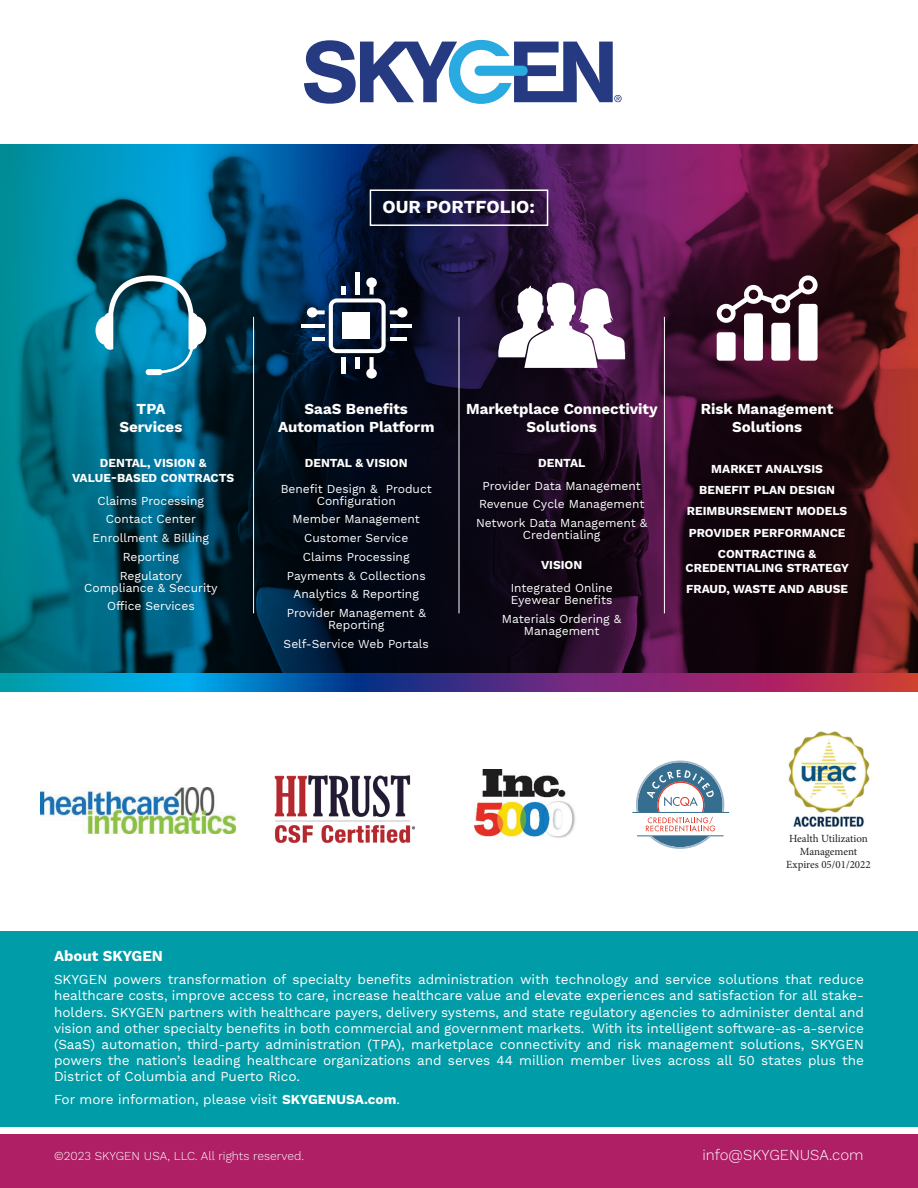
<style>
.page{position:relative;width:918px;height:1188px;background:#fff}
.page>*{position:absolute;margin:0;border:0;box-sizing:border-box;transform-origin:0 0}
.t1{font:700 18px "Work Sans";color:#fff}
.t2{font:700 15px/18px "Work Sans";color:#fff;text-align:center}
.t3{font:300 15px "Work Sans";color:#fff}
.t4{font:13.5px/16.2px "Work Sans";color:#fff;text-align:justify}
.t5{font:12px/12px "Work Sans";color:#fff;text-align:center}
.t6{font:700 12px/14.4px "Work Sans";color:#fff;text-align:center}
.t7{font:300 12px "Work Sans";color:#fff}
.t8{font:10.95px "Minion Pro";color:#231f20}
.s1{font-weight:700}
</style>
<div class="page">
<svg style="left:0;top:145px;width:918px;height:546px;background:#1f2a43"></svg>
<div style="left:370px;top:189px;width:178px;height:37px;border:2px solid #fff"></div>
<svg style="left:498px;top:283px;width:127px;height:85px"></svg>
<svg style="left:96px;top:275px;width:110px;height:100px;background:#2b88a6"></svg>
<hr style="left:356px;top:272px;width:4px;height:23px;background:#fff">
<hr style="left:390px;top:324px;width:22px;height:4px;background:#fff">
<hr style="left:301px;top:324px;width:24px;height:4px;background:#fff">
<svg style="left:307px;top:277px;width:101px;height:102px"></svg>
<div style="left:342px;top:312px;width:28px;height:27px;background:#fff"></div>
<svg style="left:717px;top:275px;width:101px;height:48px"></svg>
<div style="left:799px;top:304px;width:19px;height:57px;background:#fff;border-radius:3px"></div>
<div style="left:771px;top:323px;width:19px;height:38px;background:#fff;border-radius:3px"></div>
<div style="left:744px;top:313px;width:19px;height:48px;background:#fff;border-radius:3px"></div>
<div style="left:717px;top:332px;width:19px;height:29px;background:#fff;border-radius:3px"></div>
<hr style="left:253px;top:317px;width:1px;height:296px;background:#fff">
<hr style="left:459px;top:317px;width:1px;height:296px;background:#fff">
<hr style="left:664px;top:317px;width:1px;height:296px;background:#fff">
<svg style="left:304px;top:40px;width:318px;height:64px"></svg>
<div style="left:0;top:931px;width:918px;height:195px;background:#009ca7"></div>
<div style="left:0;top:1134px;width:918px;height:54px;background:#ae1f65"></div>
<img style="left:788px;top:731px;width:82px;height:96px">
<img style="left:475px;top:769px;width:101px;height:69px">
<img style="left:40px;top:788px;width:195px;height:46px">
<svg style="left:632px;top:761px;width:97px;height:88px"></svg>
<img style="left:274px;top:775px;width:141px;height:68px">
<p class="t1" style="left:382px;top:196px;width:154px">OUR PORTFOLIO:</p>
<p class="t2" style="left:119px;top:401px;width:64px">TPA<br>Services</p>
<p class="t6" style="left:72px;top:456px;width:163px">DENTAL, VISION &amp;<br>VALUE-BASED CONTRACTS</p>
<p class="t5" style="left:98px;top:495px;width:108px">Claims Processing</p>
<p class="t5" style="left:106px;top:514px;width:92px">Contact Center</p>
<p class="t5" style="left:93px;top:533px;width:118px">Enrollment &amp; Billing</p>
<p class="t5" style="left:123px;top:551px;width:58px">Reporting</p>
<p class="t5" style="left:84px;top:570px;width:135px">Regulatory<br>Compliance &amp; Security</p>
<p class="t5" style="left:107px;top:601px;width:89px">Office Services</p>
<p class="t2" style="left:278px;top:401px;width:158px">SaaS Benefits<br>Automation Platform</p>
<p class="t6" style="left:305px;top:456px;width:104px">DENTAL &amp; VISION</p>
<p class="t5" style="left:281px;top:483px;width:153px">Benefit Design &amp; Product<br>Configuration</p>
<p class="t5" style="left:293px;top:514px;width:129px">Member Management</p>
<p class="t5" style="left:304px;top:533px;width:106px">Customer Service</p>
<p class="t5" style="left:303px;top:551px;width:108px">Claims Processing</p>
<p class="t5" style="left:287px;top:570px;width:140px">Payments &amp; Collections</p>
<p class="t5" style="left:294px;top:589px;width:127px">Analytics &amp; Reporting</p>
<p class="t5" style="left:287px;top:608px;width:141px">Provider Management &amp;<br>Reporting</p>
<p class="t5" style="left:284px;top:638px;width:147px">Self-Service Web Portals</p>
<p class="t2" style="left:466px;top:401px;width:193px">Marketplace Connectivity<br>Solutions</p>
<p class="t6" style="left:538px;top:456px;width:49px">DENTAL</p>
<p class="t5" style="left:483px;top:480px;width:160px">Provider Data Management</p>
<p class="t5" style="left:479px;top:499px;width:167px">Revenue Cycle Management</p>
<p class="t5" style="left:476px;top:518px;width:173px">Network Data Management &amp;<br>Credentialing</p>
<p class="t6" style="left:541px;top:559px;width:43px">VISION</p>
<p class="t5" style="left:511px;top:582px;width:103px;text-align:left">Integrated Online<br>Eyewear Benefits</p>
<p class="t5" style="left:502px;top:613px;width:121px">Materials Ordering &amp;<br>Management</p>
<p class="t2" style="left:701px;top:401px;width:134px">Risk Management<br>Solutions</p>
<p class="t6" style="left:711px;top:462px;width:113px">MARKET ANALYSIS</p>
<p class="t6" style="left:699px;top:484px;width:137px">BENEFIT PLAN DESIGN</p>
<p class="t6" style="left:687px;top:505px;width:162px">REIMBURSEMENT MODELS</p>
<p class="t6" style="left:689px;top:526px;width:158px">PROVIDER PERFORMANCE</p>
<p class="t6" style="left:686px;top:547px;width:165px">CONTRACTING &amp;<br>CREDENTIALING STRATEGY</p>
<p class="t6" style="left:686px;top:583px;width:163px">FRAUD, WASTE AND ABUSE</p>
<p class="t8" style="left:789px;top:831px;width:80px">Health Utilization</p>
<p class="t8" style="left:800px;top:844px;width:59px">Management</p>
<p class="t8" style="left:786px;top:857px;width:86px">Expires 05/01/2022</p>
<p class="t2" style="left:54px;top:948px;width:111px">About SKYGEN</p>
<p class="t4" style="left:54px;top:972px;width:812px">SKYGEN powers transformation of specialty benefits administration with technology and service solutions that reduce healthcare costs, improve access to care, increase healthcare value and elevate experiences and satisfaction for all stake&shy;holders. SKYGEN partners with healthcare payers, delivery systems, and state regulatory agencies to administer dental and vision and other specialty benefits in both commercial and government markets. With its intelligent software-as-a-service (SaaS) automation, third-party administration (TPA), marketplace connectivity and risk management solutions, SKYGEN powers the nation’s leading healthcare organizations and serves 44 million member lives across all 50 states plus the District of Columbia and Puerto Rico.</p>
<p class="t4" style="left:54px;top:1092px;width:348px">For more information, please visit <span class="s1">SKYGENUSA.com</span>.</p>
<p class="t7" style="left:54px;top:1149px;width:252px">©2023 SKYGEN USA, LLC. All rights reserved.</p>
<p class="t3" style="left:702px;top:1146px;width:163px">info@SKYGENUSA.com</p>
</div>
